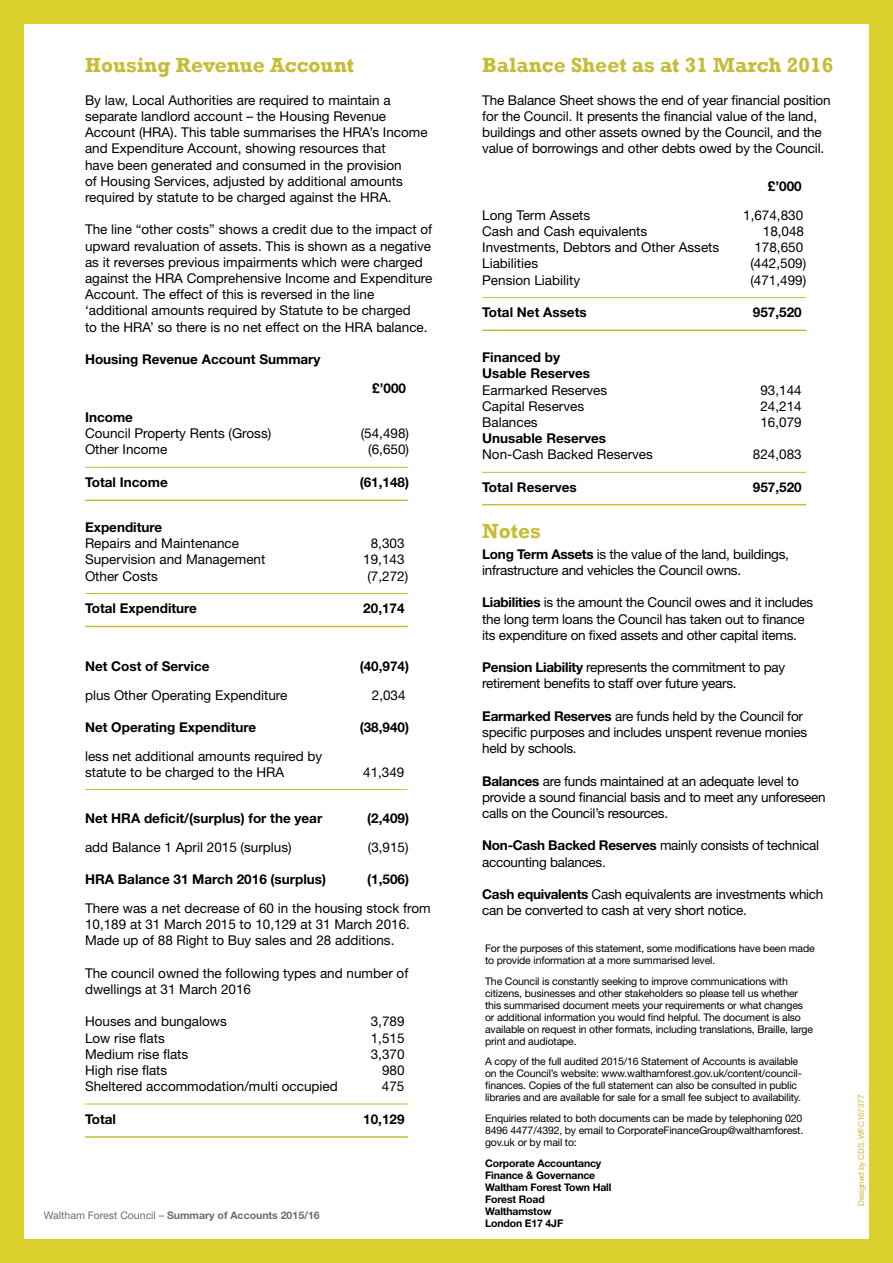
<style>
.page{position:relative;width:893px;height:1263px;background:#fff}
.page>*{position:absolute;margin:0;border:0;box-sizing:border-box;transform-origin:0 0}
.t1{font:700 21px "Rockwell";color:#c6bc35}
.t2{font:13.5px/16.2px "Helvetica Neue LT";color:#000}
.t3{font:13.5px/16.2px "Helvetica Neue LT";letter-spacing:-.02em;color:#000}
.t4{font:700 13.5px/16.2px "Helvetica Neue LT";color:#000}
.t5{font:10.5px/12px "Helvetica Neue LT";letter-spacing:-.015em;color:#000}
.t6{font:700 10.5px/12px "Helvetica Neue LT";letter-spacing:-.015em;color:#000}
.t7{font:700 10.5px "Helvetica Neue LT";color:#6d6d71}
.t8{font:8.25px "Helvetica Neue LT";letter-spacing:-.015em;color:#c6bc35}
.s1{font-weight:400}
.s2{font-weight:700}
</style>
<div class="page">
<div style="left:0;top:0;width:893px;height:1263px;border:24px solid #dbd02d"></div>
<hr style="left:482px;top:297px;width:324px;height:1px;background:#c6bc35">
<hr style="left:482px;top:472px;width:324px;height:1px;background:#c6bc35">
<hr style="left:85px;top:467px;width:323px;height:1px;background:#c6bc35">
<hr style="left:85px;top:499px;width:323px;height:2px;background:#c6bc35">
<hr style="left:85px;top:593px;width:323px;height:1px;background:#c6bc35">
<hr style="left:85px;top:626px;width:323px;height:1px;background:#c6bc35">
<hr style="left:85px;top:789px;width:322px;height:1px;background:#c6bc35">
<hr style="left:85px;top:1104px;width:323px;height:1px;background:#c6bc35">
<hr style="left:85px;top:1136px;width:323px;height:2px;background:#c6bc35">
<hr style="left:482px;top:330px;width:324px;height:1px;background:#c6bc35">
<hr style="left:482px;top:504px;width:324px;height:1px;background:#c6bc35">
<h1 class="t1" style="left:85px;top:53px;width:270px">Housing Revenue Account</h1>
<p class="t2" style="left:85px;top:92px;width:344px">By law, Local Authorities are required to maintain a separate landlord account – the Housing Revenue Account (HRA). This table summarises the HRA’s Income and Expenditure Account, showing resources that<br>have been generated and consumed in the provision<br>of Housing Services, adjusted by additional amounts required by statute to be charged against the HRA.</p>
<p class="t2" style="left:85px;top:221px;width:349px">The line “other costs” shows a credit due to the impact of upward revaluation of assets. This is shown as a negative as it reverses previous impairments which were charged against the HRA Comprehensive Income and Expenditure Account. The effect of this is reversed in the line ‘additional amounts required by Statute to be charged<br>to the HRA’ so there is no net effect on the HRA balance.</p>
<p class="t4" style="left:85px;top:351px;width:237px">Housing Revenue Account Summary</p>
<p class="t4" style="left:372px;top:380px;width:35px">£’000</p>
<p class="t4" style="left:85px;top:409px;width:49px">Income</p>
<p class="t2" style="left:85px;top:425px;width:188px">Council Property Rents (Gross)</p>
<p class="t2" style="left:361px;top:425px;width:50px">(54,498)</p>
<p class="t2" style="left:85px;top:441px;width:84px">Other Income</p>
<p class="t2" style="left:368px;top:441px;width:42px">(6,650)</p>
<p class="t4" style="left:85px;top:474px;width:84px">Total Income</p>
<p class="t4" style="left:360px;top:474px;width:51px">(61,148)</p>
<p class="t4" style="left:85px;top:519px;width:79px">Expenditure</p>
<p class="t2" style="left:85px;top:535px;width:156px">Repairs and Maintenance</p>
<p class="t2" style="left:371px;top:535px;width:35px">8,303</p>
<p class="t2" style="left:85px;top:551px;width:182px">Supervision and Management</p>
<p class="t2" style="left:363px;top:551px;width:43px">19,143</p>
<p class="t2" style="left:85px;top:567px;width:74px">Other Costs</p>
<p class="t2" style="left:367px;top:567px;width:42px">(7,272)</p>
<p class="t4" style="left:85px;top:600px;width:113px">Total Expenditure</p>
<p class="t4" style="left:363px;top:600px;width:43px">20,174</p>
<p class="t4" style="left:85px;top:658px;width:126px">Net Cost of Service</p>
<p class="t4" style="left:360px;top:658px;width:51px">(40,974)</p>
<p class="t2" style="left:85px;top:687px;width:204px">plus Other Operating Expenditure</p>
<p class="t2" style="left:372px;top:687px;width:35px">2,034</p>
<p class="t4" style="left:85px;top:719px;width:173px">Net Operating Expenditure</p>
<p class="t4" style="left:360px;top:719px;width:51px">(38,940)</p>
<p class="t2" style="left:85px;top:748px;width:239px">less net additional amounts required by statute to be charged to the HRA</p>
<p class="t2" style="left:363px;top:764px;width:43px">41,349</p>
<p class="t4" style="left:85px;top:809px;width:239px">Net HRA deficit/(surplus) for the year</p>
<p class="t4" style="left:367px;top:809px;width:43px">(2,409)</p>
<p class="t2" style="left:85px;top:838px;width:208px">add Balance 1 April 2015 (surplus)</p>
<p class="t2" style="left:368px;top:838px;width:42px">(3,915)</p>
<p class="t4" style="left:85px;top:871px;width:243px">HRA Balance 31 March 2016 (surplus)</p>
<p class="t4" style="left:367px;top:871px;width:43px">(1,506)</p>
<p class="t2" style="left:85px;top:900px;width:347px">There was a net decrease of 60 in the housing stock from<br>10,189 at 31 March 2015 to 10,129 at 31 March 2016.<br>Made up of 88 Right to Buy sales and 28 additions.</p>
<p class="t2" style="left:85px;top:965px;width:325px">The council owned the following types and number of dwellings at 31 March 2016</p>
<p class="t2" style="left:85px;top:1013px;width:143px">Houses and bungalows</p>
<p class="t2" style="left:371px;top:1013px;width:35px">3,789</p>
<p class="t2" style="left:85px;top:1029px;width:81px">Low rise flats</p>
<p class="t2" style="left:371px;top:1029px;width:35px">1,515</p>
<p class="t2" style="left:85px;top:1046px;width:105px">Medium rise flats</p>
<p class="t2" style="left:371px;top:1046px;width:35px">3,370</p>
<p class="t2" style="left:85px;top:1062px;width:84px">High rise flats</p>
<p class="t2" style="left:382px;top:1062px;width:24px">980</p>
<p class="t2" style="left:85px;top:1078px;width:254px">Sheltered accommodation/multi occupied</p>
<p class="t2" style="left:382px;top:1078px;width:24px">475</p>
<p class="t4" style="left:85px;top:1110px;width:32px">Total</p>
<p class="t4" style="left:363px;top:1110px;width:43px">10,129</p>
<p class="t7" style="left:44px;top:1208px;width:277px"><span class="s1">Waltham Forest Council –</span> Summary of Accounts 2015/16</p>
<h1 class="t1" style="left:482px;top:53px;width:353px">Balance Sheet as at 31 March 2016</h1>
<p class="t2" style="left:482px;top:92px;width:350px">The Balance Sheet shows the end of year financial position for the Council. It presents the financial value of the land, buildings and other assets owned by the Council, and the value of borrowings and other debts owed by the Council.</p>
<p class="t4" style="left:768px;top:178px;width:35px">£’000</p>
<p class="t2" style="left:482px;top:207px;width:110px">Long Term Assets</p>
<p class="t2" style="left:743px;top:207px;width:62px">1,674,830</p>
<p class="t2" style="left:482px;top:223px;width:167px">Cash and Cash equivalents</p>
<p class="t2" style="left:763px;top:223px;width:43px">18,048</p>
<p class="t2" style="left:482px;top:239px;width:239px">Investments, Debtors and Other Assets</p>
<p class="t2" style="left:754px;top:239px;width:50px">178,650</p>
<p class="t2" style="left:482px;top:255px;width:57px">Liabilities</p>
<p class="t2" style="left:750px;top:255px;width:57px">(442,509)</p>
<p class="t2" style="left:482px;top:272px;width:100px">Pension Liability</p>
<p class="t2" style="left:750px;top:272px;width:57px">(471,499)</p>
<p class="t4" style="left:482px;top:304px;width:106px">Total Net Assets</p>
<p class="t4" style="left:753px;top:304px;width:50px">957,520</p>
<p class="t4" style="left:482px;top:349px;width:109px">Financed by<br>Usable Reserves</p>
<p class="t2" style="left:482px;top:382px;width:127px">Earmarked Reserves</p>
<p class="t2" style="left:760px;top:382px;width:43px">93,144</p>
<p class="t2" style="left:482px;top:398px;width:103px">Capital Reserves</p>
<p class="t2" style="left:760px;top:398px;width:43px">24,214</p>
<p class="t2" style="left:482px;top:414px;width:57px">Balances</p>
<p class="t2" style="left:760px;top:414px;width:43px">16,079</p>
<p class="t4" style="left:482px;top:430px;width:126px">Unusable Reserves</p>
<p class="t2" style="left:482px;top:446px;width:172px">Non-Cash Backed Reserves</p>
<p class="t2" style="left:753px;top:446px;width:50px">824,083</p>
<p class="t4" style="left:482px;top:479px;width:96px">Total Reserves</p>
<p class="t4" style="left:753px;top:479px;width:50px">957,520</p>
<h1 class="t1" style="left:482px;top:518px;width:60px">Notes</h1>
<p class="t3" style="left:482px;top:546px;width:308px"><span class="s2">Long Term Assets</span> is the value of the land, buildings, infrastructure and vehicles the Council owns.</p>
<p class="t3" style="left:482px;top:594px;width:333px"><span class="s2">Liabilities</span> is the amount the Council owes and it includes the long term loans the Council has taken out to finance its expenditure on fixed assets and other capital items.</p>
<p class="t3" style="left:482px;top:659px;width:305px"><span class="s2">Pension Liability</span> represents the commitment to pay retirement benefits to staff over future years.</p>
<p class="t3" style="left:482px;top:708px;width:327px"><span class="s2">Earmarked Reserves</span> are funds held by the Council for specific purposes and includes unspent revenue monies held by schools.</p>
<p class="t3" style="left:482px;top:772px;width:345px"><span class="s2">Balances</span> are funds maintained at an adequate level to provide a sound financial basis and to meet any unforeseen calls on the Council’s resources.</p>
<p class="t3" style="left:482px;top:837px;width:338px"><span class="s2">Non-Cash Backed Reserves</span> mainly consists of technical accounting balances.</p>
<p class="t3" style="left:482px;top:886px;width:343px"><span class="s2">Cash equivalents</span> Cash equivalents are investments which can be converted to cash at very short notice.</p>
<p class="t5" style="left:485px;top:942px;width:331px">For the purposes of this statement, some modifications have been made to provide information at a more summarised level.</p>
<p class="t5" style="left:485px;top:975px;width:329px">The Council is constantly seeking to improve communications with citizens, businesses and other stakeholders so please tell us whether this summarised document meets your requirements or what changes or additional information you would find helpful. The document is also available on request in other formats, including translations, Braille, large print and audiotape.</p>
<p class="t5" style="left:485px;top:1055px;width:318px">A copy of the full audited 2015/16 Statement of Accounts is available on the Council’s website: www.walthamforest.gov.uk/content/council&shy;finances. Copies of the full statement can also be consulted in public libraries and are available for sale for a small fee subject to availability.</p>
<p class="t5" style="left:485px;top:1112px;width:320px;text-align:justify">Enquiries related to both documents can be made by telephoning 020<br>8496 4477/4392, by email to CorporateFinanceGroup@walthamforest. gov.uk or by mail to:</p>
<p class="t6" style="left:485px;top:1156px;width:128px">Corporate Accountancy<br>Finance &amp; Governance<br>Waltham Forest Town Hall<br>Forest Road<br>Walthamstow<br>London E17 4JF</p>
<p class="t8" style="left:856px;top:1205px;width:112px;rotate:-90deg">Designed by CDS, WFC167377</p>
</div>
